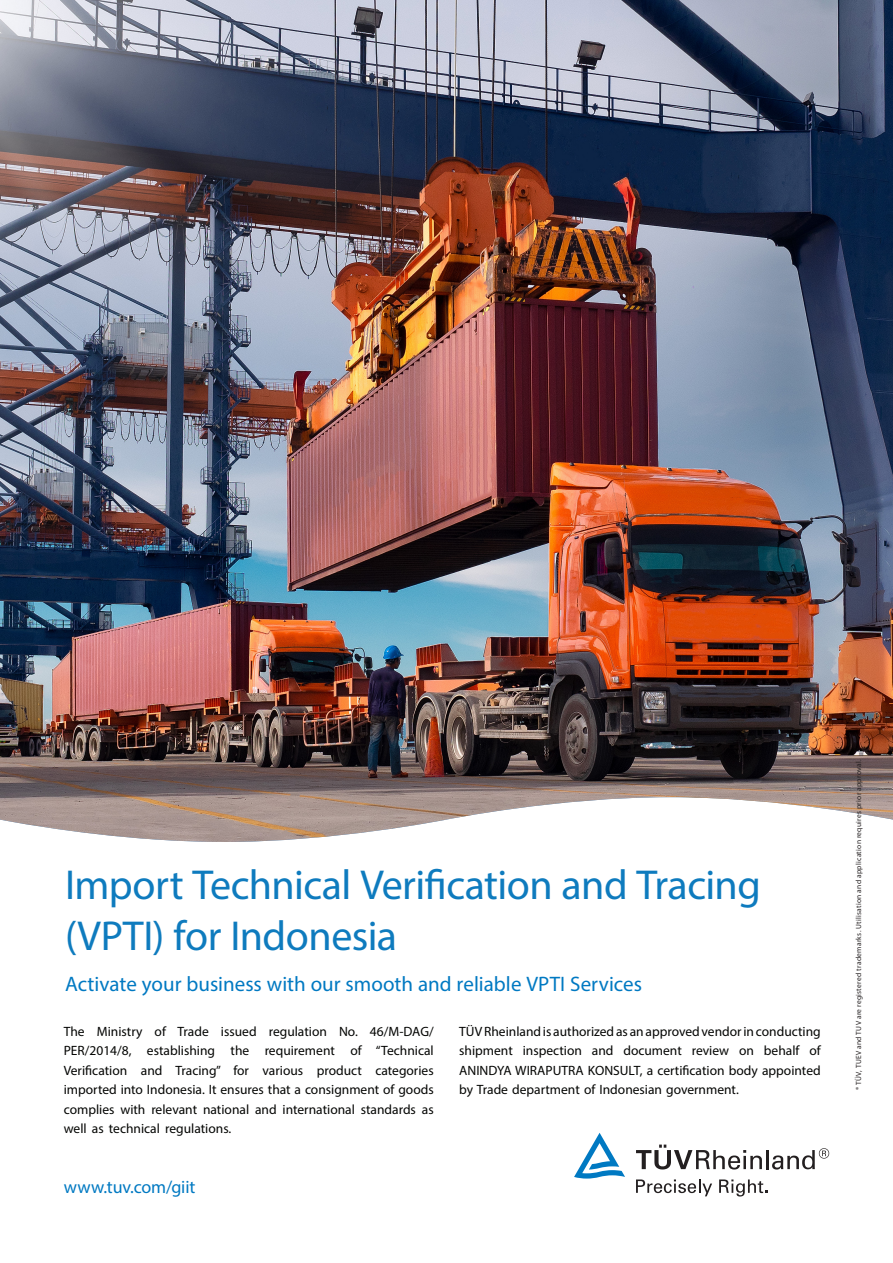
<style>
.page{position:relative;width:893px;height:1263px;background:#fff}
.page>*{position:absolute;margin:0;border:0;box-sizing:border-box;transform-origin:0 0}
._01_Headline{font:42px/51px "Myriad Pro";letter-spacing:-.01em;color:#0e7bbe}
.t1{font:21px "Myriad Pro";color:#0079c2}
.t2{font:18px "Myriad Pro";letter-spacing:-.01em;color:#0079c2}
.t3{font:13.5px/19.5px "Myriad Pro";color:#040503;text-align:justify}
._10_Trademark_Protec{font:7.5px "Myriad Pro";letter-spacing:.035em;color:#231f20}
</style>
<div class="page">
<svg style="left:636px;top:1144px;width:126px;height:25px"></svg>
<hr style="left:766px;top:1150px;width:3px;height:19px;background:#231f20">
<svg style="left:772px;top:1148px;width:57px;height:21px"></svg>
<svg style="left:574px;top:1133px;width:51px;height:45px"></svg>
<svg style="left:636px;top:1179px;width:76px;height:17px"></svg>
<svg style="left:719px;top:1179px;width:48px;height:17px"></svg>
<img style="left:0;top:0;width:893px;height:842px">
<p class="_01_Headline" style="left:65px;top:859px;width:697px">Import Technical Verification and Tracing (VPTI) for Indonesia</p>
<p class="t1" style="left:65px;top:970px;width:578px">Activate your business with our smooth and reliable VPTI Services</p>
<p class="t3" style="left:459px;top:1021px;width:363px">TÜV Rheinland is authorized as an approved vendor in conducting shipment inspection and document review on behalf of ANINDYA WIRAPUTRA KONSULT, a certification body appointed by Trade department of Indonesian government.</p>
<p class="t3" style="left:64px;top:1021px;width:371px">The Ministry of Trade issued regulation No. 46/M-DAG/ PER/2014/8, establishing the requirement of “Technical Verification and Tracing” for various product categories imported into Indonesia. It ensures that a consignment of goods complies with relevant national and international standards as well as technical regulations.</p>
<h3 class="t2" style="left:64px;top:1176px;width:133px">www.tuv.com/giit</h3>
<p class="_10_Trademark_Protec" style="left:854px;top:1090px;width:332px;rotate:-90deg">® TÜV, TUEV and TUV are registered trademarks. Utilisation and application requires prior approval.</p>
</div>
